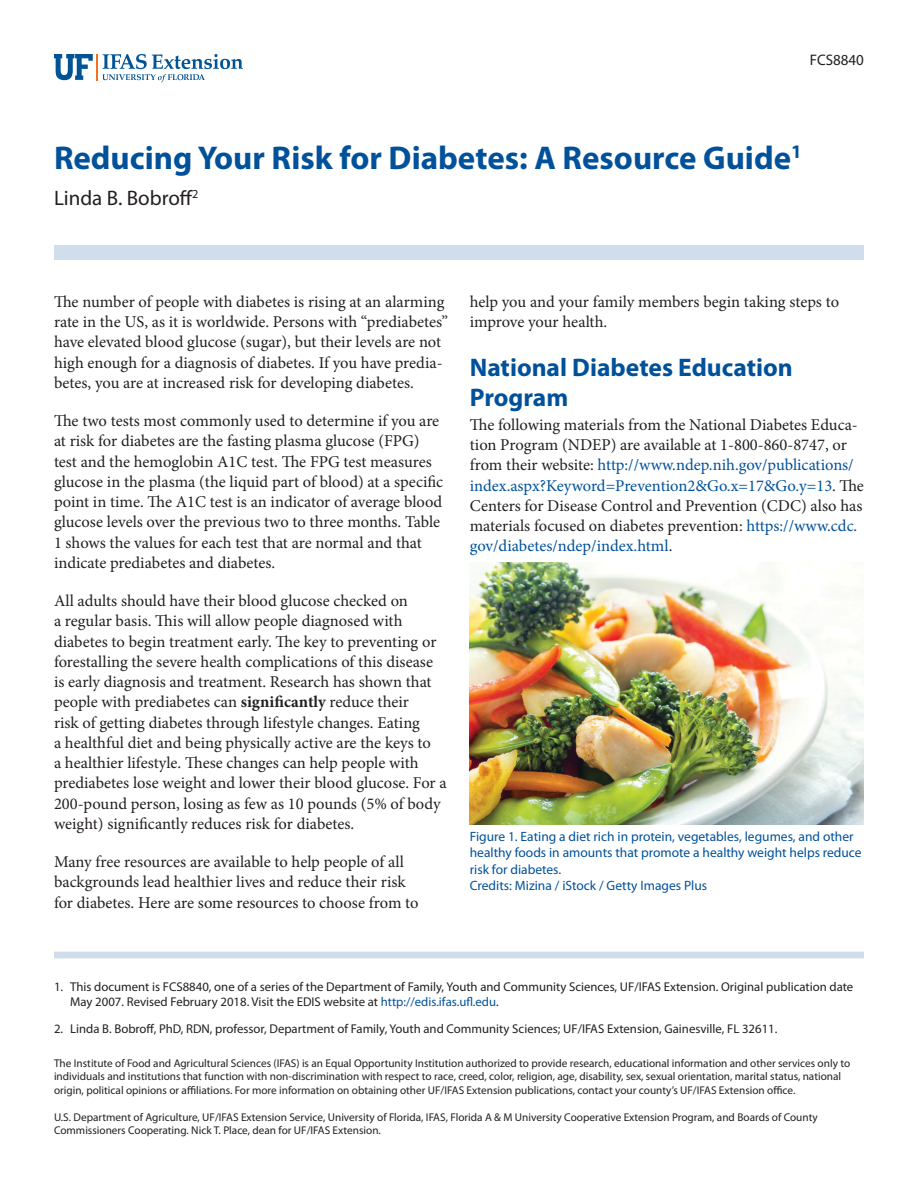
<style>
.page{position:relative;width:918px;height:1188px;background:#fff}
.page>*{position:absolute;margin:0;border:0;box-sizing:border-box;transform-origin:0 0}
.TitleRegular{font:700 33px "Myriad Pro";color:#01519a}
.SectionHeading0{font:700 25.5px/30.6px "Myriad Pro";color:#01519a}
.Author{font:21px "Myriad Pro";color:#231f20}
.Paragraph{font:16.5px/20.2px "Minion Pro";color:#231f20}
.PubNumber{font:15.3px "Myriad Pro";color:#231f20}
.FigureCaption{font:13.5px/16.5px "Myriad Pro";color:#01519a}
.t1{font:12.75px/15.3px "Myriad Pro";color:#231f20}
.Disclaimer{font:11.25px/13.5px "Myriad Pro";color:#231f20}
.s1{font-weight:700}
.s2{color:#01519a}
</style>
<div class="page">
<svg style="left:54px;top:54px;width:189px;height:28px"></svg>
<div style="left:54px;top:245px;width:810px;height:15px;background:#d0deeb"></div>
<div style="left:54px;top:952px;width:810px;height:6px;background:#d0deeb"></div>
<img style="left:470px;top:562px;width:394px;height:263px">
<p class="PubNumber" style="left:810px;top:51px;width:56px">FCS8840</p>
<p class="TitleRegular" style="left:54px;top:136px;width:749px">Reducing Your Risk for Diabetes: A Resource Guide<sup>1</sup></p>
<p class="Author" style="left:54px;top:185px;width:146px">Linda B. Bobroff<sup>2</sup></p>
<p class="Paragraph" style="left:54px;top:292px;width:396px">The number of people with diabetes is rising at an alarming rate in the US, as it is worldwide. Persons with “prediabetes” have elevated blood glucose (sugar), but their levels are not high enough for a diagnosis of diabetes. If you have predia&shy;betes, you are at increased risk for developing diabetes.</p>
<p class="Paragraph" style="left:54px;top:411px;width:391px">The two tests most commonly used to determine if you are at risk for diabetes are the fasting plasma glucose (FPG) test and the hemoglobin A1C test. The FPG test measures glucose in the plasma (the liquid part of blood) at a specific point in time. The A1C test is an indicator of average blood glucose levels over the previous two to three months. Table 1 shows the values for each test that are normal and that indicate prediabetes and diabetes.</p>
<p class="Paragraph" style="left:54px;top:591px;width:394px">All adults should have their blood glucose checked on<br>a regular basis. This will allow people diagnosed with diabetes to begin treatment early. The key to preventing or forestalling the severe health complications of this disease is early diagnosis and treatment. Research has shown that people with prediabetes can <span class="s1">significantly</span> reduce their<br>risk of getting diabetes through lifestyle changes. Eating<br>a healthful diet and being physically active are the keys to<br>a healthier lifestyle. These changes can help people with prediabetes lose weight and lower their blood glucose. For a 200-pound person, losing as few as 10 pounds (5% of body weight) significantly reduces risk for diabetes.</p>
<p class="Paragraph" style="left:54px;top:852px;width:366px">Many free resources are available to help people of all backgrounds lead healthier lives and reduce their risk for diabetes. Here are some resources to choose from to</p>
<p class="Paragraph" style="left:470px;top:292px;width:371px">help you and your family members begin taking steps to improve your health.</p>
<p class="SectionHeading0" style="left:470px;top:351px;width:324px">National Diabetes Education<br>Program</p>
<p class="Paragraph" style="left:470px;top:415px;width:396px">The following materials from the National Diabetes Educa&shy;tion Program (NDEP) are available at 1-800-860-8747, or from their website: <span class="s2">http://www.ndep.nih.gov/publications/ index.aspx?Keyword=Prevention2&amp;Go.x=17&amp;Go.y=13</span>. The Centers for Disease Control and Prevention (CDC) also has materials focused on diabetes prevention: <span class="s2">https://www.cdc. gov/diabetes/ndep/index.html</span>.</p>
<p class="FigureCaption" style="left:470px;top:828px;width:393px">Figure 1. Eating a diet rich in protein, vegetables, legumes, and other healthy foods in amounts that promote a healthy weight helps reduce risk for diabetes.</p>
<p class="FigureCaption" style="left:470px;top:877px;width:239px">Credits: Mizina / iStock / Getty Images Plus</p>
<p class="t1" style="left:70px;top:979px;width:785px;text-indent:-16px">1. This document is FCS8840, one of a series of the Department of Family, Youth and Community Sciences, UF/IFAS Extension. Original publication date<br>May 2007. Revised February 2018. Visit the EDIS website at <span class="s2">http://edis.ifas.ufl.edu</span>.</p>
<p class="t1" style="left:54px;top:1021px;width:725px">2. Linda B. Bobroff, PhD, RDN, professor, Department of Family, Youth and Community Sciences; UF/IFAS Extension, Gainesville, FL 32611.</p>
<p class="Disclaimer" style="left:54px;top:1056px;width:798px">The Institute of Food and Agricultural Sciences (IFAS) is an Equal Opportunity Institution authorized to provide research, educational information and other services only to individuals and institutions that function with non-discrimination with respect to race, creed, color, religion, age, disability, sex, sexual orientation, marital status, national origin, political opinions or affiliations. For more information on obtaining other UF/IFAS Extension publications, contact your county’s UF/IFAS Extension office.</p>
<p class="Disclaimer" style="left:54px;top:1110px;width:765px">U.S. Department of Agriculture, UF/IFAS Extension Service, University of Florida, IFAS, Florida A &amp; M University Cooperative Extension Program, and Boards of County<br>Commissioners Cooperating. Nick T. Place, dean for UF/IFAS Extension.</p>
</div>
